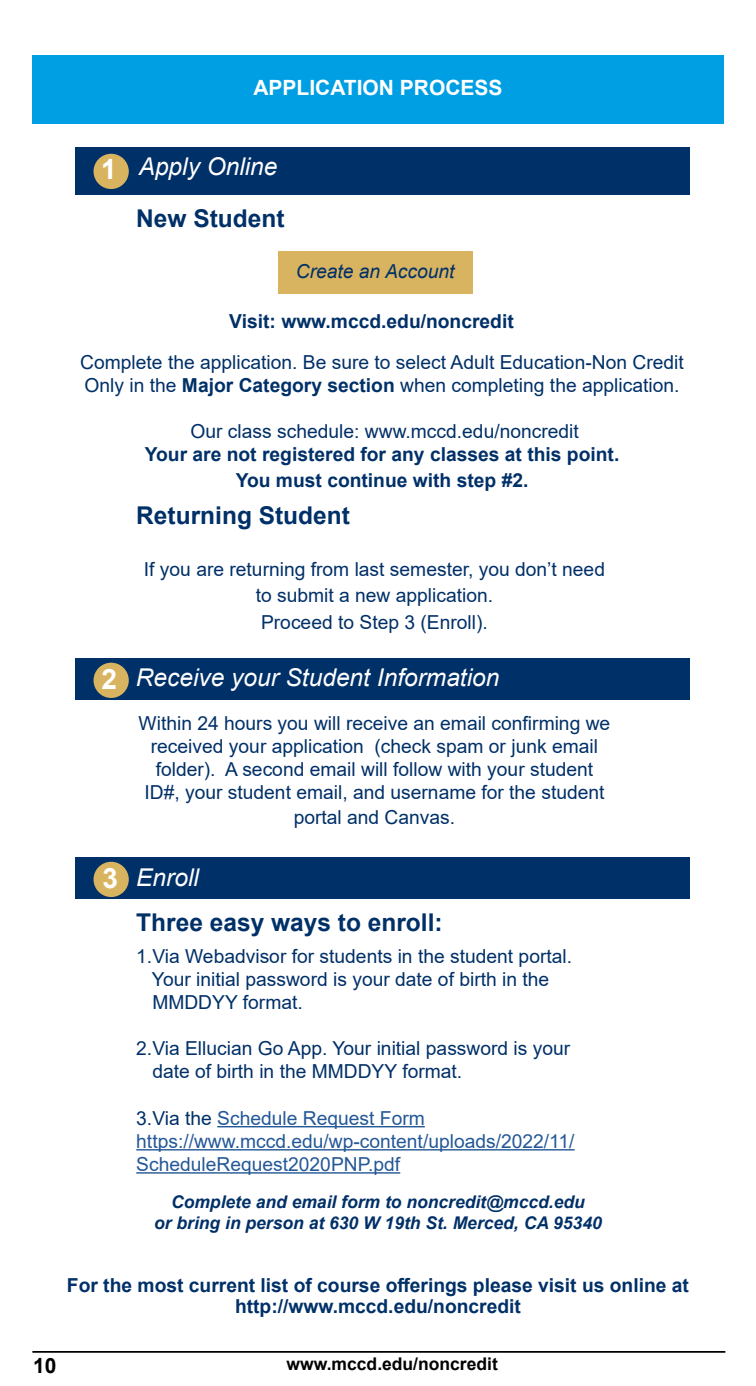
<style>
.page{position:relative;width:756px;height:1386px;background:#fff}
.page>*{position:absolute;margin:0;border:0;box-sizing:border-box;transform-origin:0 0}
.t1{font:italic 24.5px/52.1px "Arial";color:#fff;text-align:right}
.t2{font:700 24.5px "Arial";color:#003068}
.t3{font:700 21px "Arial";color:#fff}
.t4{font:700 21px "Arial";color:#000}
.t5{font:19.25px/23.1px "Arial";color:#003068}
.t6{font:700 19.25px/21px "Arial";color:#003068;text-align:center}
.t7{font:19.25px/23.1px "Arial";color:#245897}
.t8{font:italic 19.25px "Arial";color:#003068}
.t9{font:italic 700 17.5px/21px "Arial";color:#003068;text-align:center}
.t10{font:700 17.5px "Arial";color:#000}
.s1{font-weight:700;font-style:normal;font-size:28px}
.s2{font-weight:700;font-style:normal;color:#003068}
.s3{font-weight:700}
.s4{color:#003068}
</style>
<div class="page">
<hr style="left:32px;top:1351px;width:693px;height:2px;background:#000">
<div style="left:32px;top:55px;width:692px;height:69px;background:#009fe3"></div>
<div style="left:75px;top:858px;width:615px;height:42px;background:#003068"></div>
<div style="left:75px;top:658px;width:615px;height:42px;background:#003068"></div>
<div style="left:75px;top:147px;width:615px;height:47px;background:#003068"></div>
<div style="left:94px;top:154px;width:35px;height:35px;background:#d9b460;border-radius:50%"></div>
<div style="left:278px;top:251px;width:194px;height:43px;background:#d9b460"></div>
<div style="left:94px;top:663px;width:35px;height:35px;background:#d9b460;border-radius:50%"></div>
<div style="left:94px;top:862px;width:35px;height:35px;background:#d9b460;border-radius:50%"></div>
<hr style="left:217px;top:1126px;width:208px;height:1px;background:#245897">
<hr style="left:136px;top:1149px;width:439px;height:2px;background:#245897">
<hr style="left:136px;top:1172px;width:264px;height:2px;background:#245897">
<p class="t3" style="left:253px;top:73px;width:251px">APPLICATION PROCESS</p>
<p class="t1" style="left:101px;top:141px;width:185px"><span class="s1">1</span> Apply Online<br><span class="s2">New Student</span></p>
<p class="t8" style="left:296px;top:259px;width:160px">Create an Account</p>
<p class="t6" style="left:229px;top:310px;width:286px">Visit: www.mccd.edu/noncredit</p>
<p class="t5" style="left:80px;top:351px;width:605px">Complete the application. Be sure to select Adult Education-Non Credit<br>Only in the <span class="s3">Major Category section</span> when completing the application.</p>
<p class="t5" style="left:191px;top:420px;width:390px">Our class schedule: www.mccd.edu/noncredit</p>
<p class="t6" style="left:145px;top:442px;width:476px;line-height:25.2px">Your are not registered for any classes at this point.<br>You must continue with step #2.</p>
<p class="t2" style="left:136px;top:498px;width:215px">Returning Student</p>
<p class="t5" style="left:144px;top:556px;width:463px;line-height:26.2px;text-align:center">If you are returning from last semester, you don’t need to submit a new application.<br>Proceed to Step 3 (Enroll).</p>
<p class="t1" style="left:102px;top:652px;width:399px"><span class="s1">2</span> Receive your Student Information</p>
<p class="t5" style="left:139px;top:711px;width:473px;text-align:center">Within 24 hours you will receive an email confirming we received your application (check spam or junk email folder). A second email will follow with your student ID#, your student email, and username for the student</p>
<p class="t5" style="left:294px;top:806px;width:163px">portal and Canvas.</p>
<p class="t1" style="left:102px;top:851px;width:98px"><span class="s1">3</span> Enroll</p>
<p class="t2" style="left:136px;top:906px;width:308px">Three easy ways to enroll:</p>
<p class="t5" style="left:152px;top:945px;width:422px;text-indent:-16px">1.Via Webadvisor for students in the student portal.<br>Your initial password is your date of birth in the<br>MMDDYY format.</p>
<p class="t5" style="left:152px;top:1037px;width:420px;text-indent:-16px">2.Via Ellucian Go App. Your initial password is your date of birth in the MMDDYY format.</p>
<p class="t7" style="left:136px;top:1106px;width:440px"><span class="s4">3.Via the</span> Schedule Request Form https://www.mccd.edu/wp-content/uploads/2022/11/<br>ScheduleRequest2020PNP.pdf</p>
<p class="t9" style="left:154px;top:1192px;width:449px">Complete and email form to noncredit@mccd.edu<br>or bring in person at 630 W 19th St. Merced, CA 95340</p>
<p class="t6" style="left:67px;top:1275px;width:624px">For the most current list of course offerings please visit us online at http://www.mccd.edu/noncredit</p>
<p class="t4" style="left:33px;top:1351px;width:25px">10</p>
<p class="t10" style="left:287px;top:1352px;width:213px">www.mccd.edu/noncredit</p>
</div>
